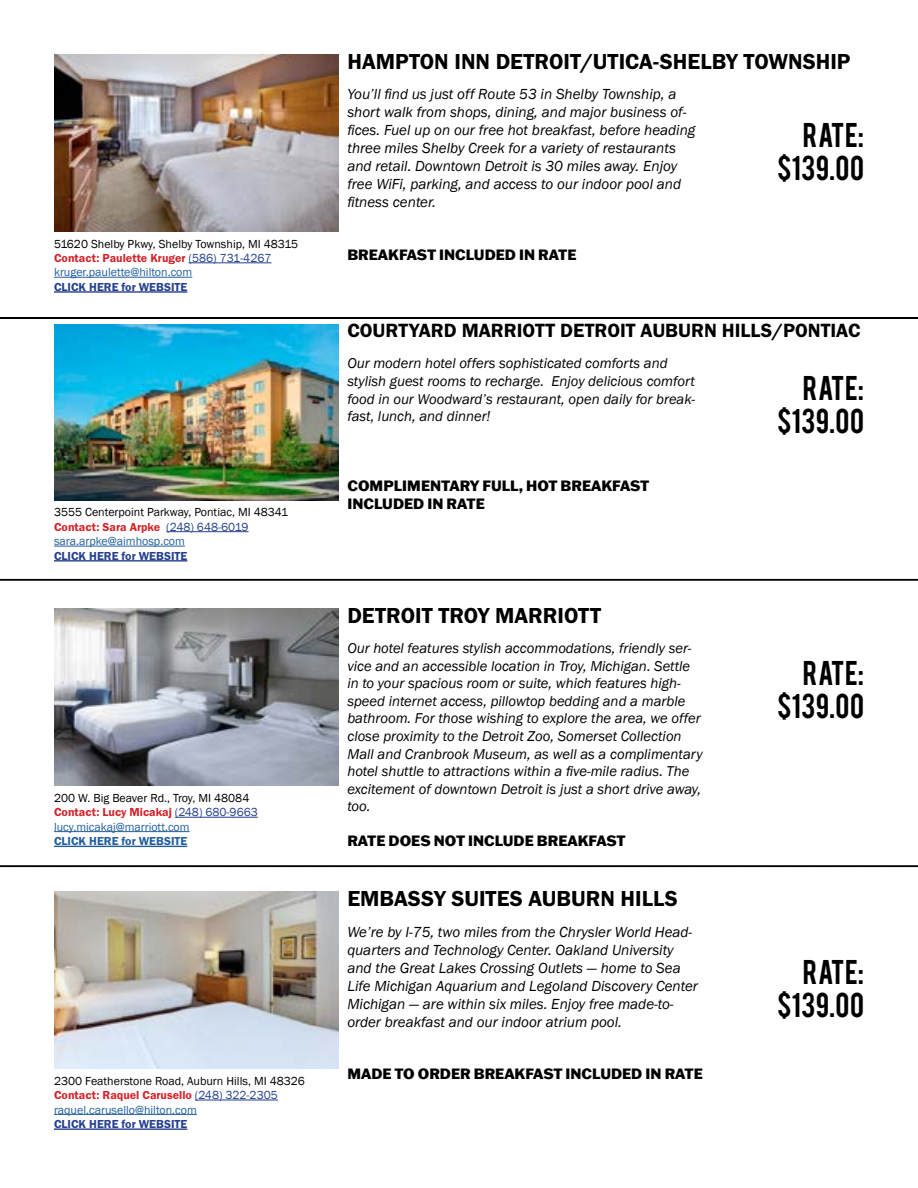
<style>
.page{position:relative;width:918px;height:1188px;background:#fff}
.page>*{position:absolute;margin:0;border:0;box-sizing:border-box;transform-origin:0 0}
.t1{font:27px/32.4px "Bebas";letter-spacing:.015em;color:#000;text-align:right}
.t2{font:22.5px "Franklin Gothic URW Dem";color:#000}
.t3{font:19.8px "Franklin Gothic URW Dem";color:#000}
.t4{font:italic 15px/18px "Franklin Gothic";color:#000101}
.t5{font:italic 14.7px/17.5px "Franklin Gothic";color:#000101}
.t6{font:800 14.7px/17.5px "Franklin Gothic ATF";color:#000}
.t7{font:12px "Franklin Gothic";color:#000}
.t8{font:12px "Franklin Gothic URW Dem";color:#d2232a}
.t9{font:12px "Franklin Gothic";color:#215e9e}
.t10{font:12px "Franklin Gothic URW Dem";color:#25408f}
.t11{font:12px "Franklin Gothic URW Dem";color:#215e9e}
.s1{font-family:"Franklin Gothic";color:#25408f}
</style>
<div class="page">
<hr style="left:0;top:317px;width:918px;height:2px;background:#000">
<svg style="left:0;top:579px;width:918px;height:2px;background:#1f1f1f"></svg>
<svg style="left:0;top:865px;width:918px;height:2px;background:#1e1e1e"></svg>
<img style="left:54px;top:608px;width:284px;height:178px">
<hr style="left:175px;top:817px;width:83px;height:1px;background:#25408f">
<hr style="left:54px;top:831px;width:136px;height:1px;background:#215e9e">
<hr style="left:54px;top:846px;width:133px;height:1px;background:#215e9e">
<hr style="left:195px;top:1100px;width:83px;height:1px;background:#25408f">
<hr style="left:54px;top:1114px;width:143px;height:1px;background:#215e9e">
<hr style="left:54px;top:1128px;width:133px;height:2px;background:#25408f">
<img style="left:54px;top:891px;width:284px;height:177px">
<img style="left:54px;top:324px;width:284px;height:176px">
<hr style="left:166px;top:531px;width:83px;height:1px;background:#25408f">
<hr style="left:54px;top:546px;width:131px;height:1px;background:#215e9e">
<hr style="left:54px;top:560px;width:133px;height:2px;background:#25408f">
<hr style="left:189px;top:263px;width:82px;height:1px;background:#25408f">
<hr style="left:54px;top:277px;width:138px;height:1px;background:#215e9e">
<hr style="left:54px;top:291px;width:133px;height:2px;background:#25408f">
<img style="left:54px;top:54px;width:284px;height:177px">
<p class="t7" style="left:54px;top:236px;width:246px">51620 Shelby Pkwy, Shelby Township, MI 48315</p>
<p class="t8" style="left:54px;top:251px;width:219px">Contact: Paulette Kruger <span class="s1">(586) 731-4267</span></p>
<p class="t9" style="left:54px;top:265px;width:140px">kruger.paulette@hilton.com</p>
<p class="t10" style="left:54px;top:279px;width:135px">CLICK HERE for WEBSITE</p>
<p class="t7" style="left:54px;top:505px;width:236px">3555 Centerpoint Parkway, Pontiac, MI 48341</p>
<p class="t8" style="left:54px;top:519px;width:196px">Contact: Sara Arpke <span class="s1">(248) 648-6019</span></p>
<p class="t9" style="left:54px;top:534px;width:132px">sara.arpke@aimhosp.com</p>
<p class="t10" style="left:54px;top:548px;width:135px">CLICK HERE for WEBSITE</p>
<p class="t7" style="left:54px;top:790px;width:197px">200 W. Big Beaver Rd., Troy, MI 48084</p>
<p class="t8" style="left:54px;top:805px;width:205px">Contact: Lucy Micakaj <span class="s1">(248) 680-9663</span></p>
<p class="t9" style="left:54px;top:819px;width:137px">lucy.micakaj@marriott.com</p>
<p class="t11" style="left:54px;top:834px;width:135px">CLICK HERE for WEBSITE</p>
<p class="t7" style="left:54px;top:1073px;width:252px">2300 Featherstone Road, Auburn Hills, MI 48326</p>
<p class="t8" style="left:54px;top:1088px;width:225px">Contact: Raquel Carusello <span class="s1">(248) 322-2305</span></p>
<p class="t9" style="left:54px;top:1102px;width:144px">raquel.carusello@hilton.com</p>
<p class="t10" style="left:54px;top:1117px;width:135px">CLICK HERE for WEBSITE</p>
<h2 class="t2" style="left:347px;top:48px;width:505px">HAMPTON INN DETROIT/UTICA-SHELBY TOWNSHIP</h2>
<p class="t4" style="left:347px;top:86px;width:350px">You’ll find us just off Route 53 in Shelby Township, a short walk from shops, dining, and major business of&shy;fices. Fuel up on our free hot breakfast, before heading three miles Shelby Creek for a variety of restaurants and retail. Downtown Detroit is 30 miles away. Enjoy free WiFi, parking, and access to our indoor pool and fitness center.</p>
<p class="t6" style="left:347px;top:246px;width:231px">BREAKFAST INCLUDED IN RATE</p>
<h1 class="t1" style="left:777px;top:117px;width:88px">RATE: $139.00</h1>
<h3 class="t3" style="left:347px;top:318px;width:515px">COURTYARD MARRIOTT DETROIT AUBURN HILLS/PONTIAC</h3>
<p class="t5" style="left:347px;top:355px;width:349px">Our modern hotel offers sophisticated comforts and stylish guest rooms to recharge. Enjoy delicious comfort food in our Woodward’s restaurant, open daily for break&shy;fast, lunch, and dinner!</p>
<p class="t6" style="left:347px;top:477px;width:304px">COMPLIMENTARY FULL, HOT BREAKFAST<br>INCLUDED IN RATE</p>
<h2 class="t2" style="left:347px;top:602px;width:255px">DETROIT TROY MARRIOTT</h2>
<p class="t5" style="left:347px;top:640px;width:357px">Our hotel features stylish accommodations, friendly ser&shy;vice and an accessible location in Troy, Michigan. Settle in to your spacious room or suite, which features high&shy;speed internet access, pillowtop bedding and a marble bathroom. For those wishing to explore the area, we offer close proximity to the Detroit Zoo, Somerset Collection Mall and Cranbrook Museum, as well as a complimentary hotel shuttle to attractions within a five-mile radius. The excitement of downtown Detroit is just a short drive away, too.</p>
<p class="t6" style="left:347px;top:832px;width:280px">RATE DOES NOT INCLUDE BREAKFAST</p>
<h2 class="t2" style="left:347px;top:885px;width:332px">EMBASSY SUITES AUBURN HILLS</h2>
<p class="t4" style="left:347px;top:923px;width:352px">We’re by I-75, two miles from the Chrysler World Head&shy;quarters and Technology Center. Oakland University and the Great Lakes Crossing Outlets — home to Sea Life Michigan Aquarium and Legoland Discovery Center Michigan — are within six miles. Enjoy free made-to&shy;order breakfast and our indoor atrium pool.</p>
<p class="t6" style="left:347px;top:1065px;width:357px">MADE TO ORDER BREAKFAST INCLUDED IN RATE</p>
<h1 class="t1" style="left:777px;top:370px;width:88px">RATE: $139.00</h1>
<h1 class="t1" style="left:777px;top:655px;width:88px">RATE: $139.00</h1>
<h1 class="t1" style="left:777px;top:954px;width:88px">RATE: $139.00</h1>
</div>
